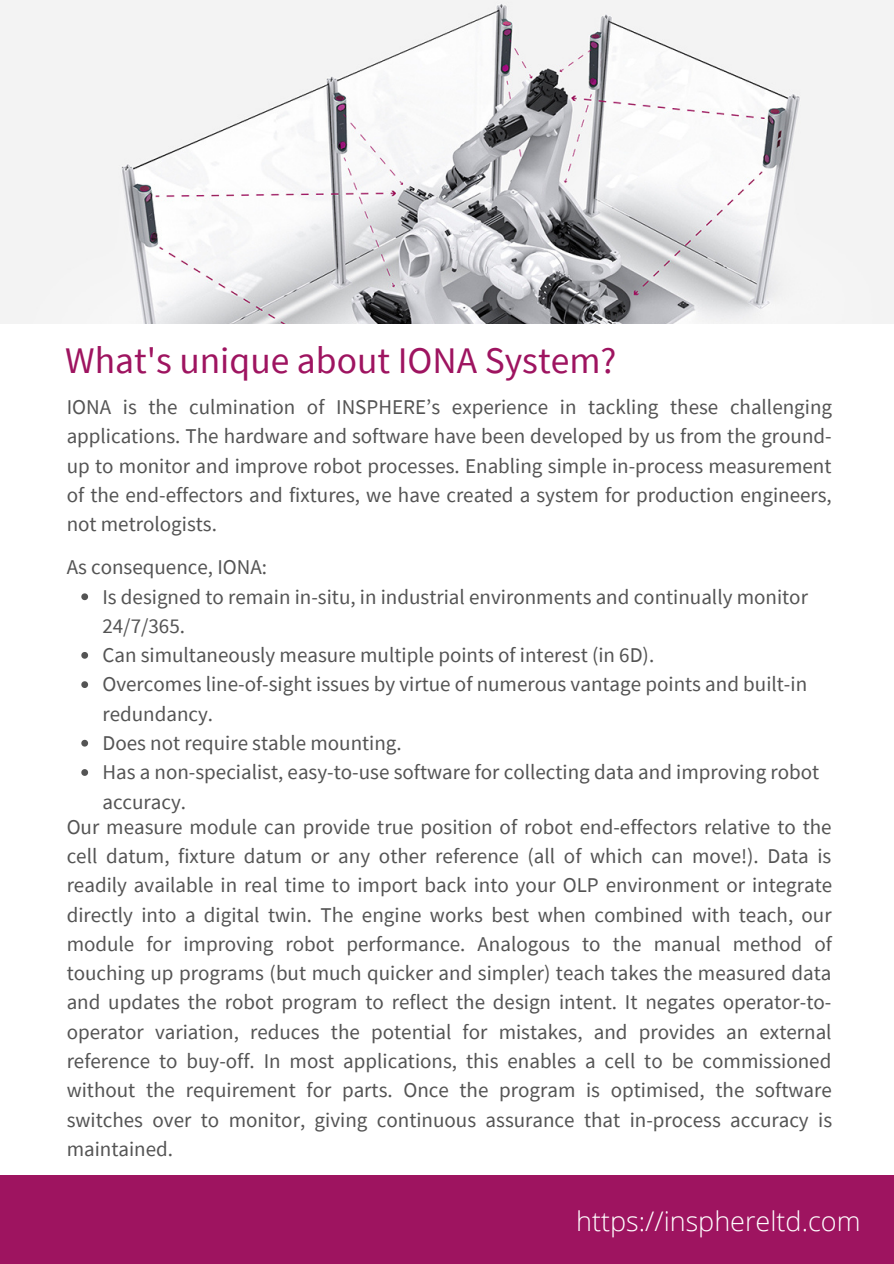
<style>
.page{position:relative;width:894px;height:1264px;background:#fff}
.page>*{position:absolute;margin:0;border:0;box-sizing:border-box;transform-origin:0 0}
.t1{font:37.5px "Source Sans Pro";color:#9e1460}
.t2{font:300 27px "Open Sans";color:#fff}
.t3{font:21px/29.2px "Source Sans Pro";color:#545454}
</style>
<div class="page">
<img style="left:0;top:0;width:893px;height:323px">
<svg style="left:81px;top:593px;width:7px;height:7px"></svg>
<svg style="left:81px;top:652px;width:7px;height:6px"></svg>
<svg style="left:81px;top:681px;width:7px;height:7px"></svg>
<svg style="left:81px;top:739px;width:7px;height:7px"></svg>
<svg style="left:81px;top:769px;width:7px;height:6px"></svg>
<div style="left:0;top:1175px;width:893px;height:88px;background:#9e1460"></div>
<p class="t1" style="left:65px;top:335px;width:552px">What's unique about IONA System?</p>
<p class="t3" style="left:67px;top:392px;width:766px;text-align:justify">IONA is the culmination of INSPHERE’s experience in tackling these challenging applications. The hardware and software have been developed by us from the ground&shy;up to monitor and improve robot processes. Enabling simple in-process measurement of the end-effectors and fixtures, we have created a system for production engineers, not metrologists.</p>
<p class="t3" style="left:67px;top:552px;width:202px">As consequence, IONA:</p>
<p class="t3" style="left:102px;top:581px;width:707px">Is designed to remain in-situ, in industrial environments and continually monitor<br>24/7/365.</p>
<p class="t3" style="left:102px;top:640px;width:553px">Can simultaneously measure multiple points of interest (in 6D).</p>
<p class="t3" style="left:102px;top:669px;width:706px">Overcomes line-of-sight issues by virtue of numerous vantage points and built-in redundancy.</p>
<p class="t3" style="left:102px;top:728px;width:301px">Does not require stable mounting.</p>
<p class="t3" style="left:102px;top:757px;width:718px">Has a non-specialist, easy-to-use software for collecting data and improving robot accuracy.</p>
<p class="t3" style="left:67px;top:811px;width:766px;text-align:justify">Our measure module can provide true position of robot end-effectors relative to the cell datum, fixture datum or any other reference (all of which can move!). Data is readily available in real time to import back into your OLP environment or integrate directly into a digital twin. The engine works best when combined with teach, our module for improving robot performance. Analogous to the manual method of touching up programs (but much quicker and simpler) teach takes the measured data and updates the robot program to reflect the design intent. It negates operator-to&shy;operator variation, reduces the potential for mistakes, and provides an external reference to buy-off. In most applications, this enables a cell to be commissioned without the requirement for parts. Once the program is optimised, the software switches over to monitor, giving continuous assurance that in-process accuracy is maintained.</p>
<p class="t2" style="left:576px;top:1201px;width:286px">https://insphereltd.com</p>
</div>
